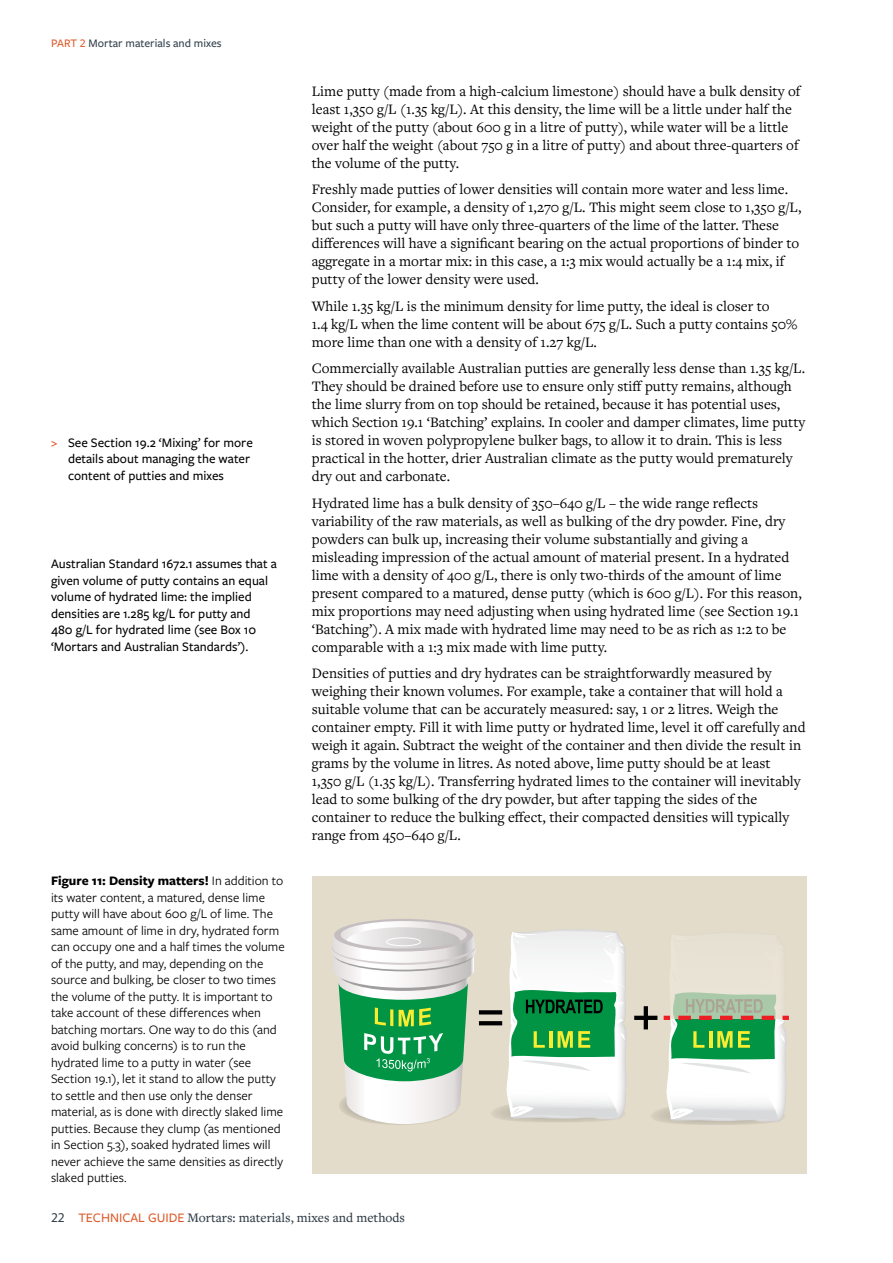
<style>
.page{position:relative;width:893px;height:1263px;background:#fff}
.page>*{position:absolute;margin:0;border:0;box-sizing:border-box;transform-origin:0 0}
.t1{font:15px/18px "Freight Text Pro";color:#000}
.t2{font:13.5px/16.5px "Freight Sans Pro";color:#000}
.t3{font:500 13.5px/16.5px "Freight Sans Pro";color:#000}
.t4{font:500 13.5px "Freight Text Pro";color:#313e48}
.t5{font:500 12px "Freight Sans Pro";color:#313e48}
.s1{color:#dd5928}
.s2{font-weight:700}
.s3{font-family:"Myriad Pro";font-weight:400}
.s4{font-family:"Freight Sans Pro";color:#dd5928}
</style>
<div class="page">
<div style="left:312px;top:876px;width:495px;height:297px;background:#e4dcca"></div>
<svg style="left:332px;top:919px;width:144px;height:205px"></svg>
<svg style="left:490px;top:929px;width:136px;height:193px"></svg>
<svg style="left:479px;top:1010px;width:23px;height:4px"></svg>
<svg style="left:479px;top:1021px;width:23px;height:4px"></svg>
<hr style="left:634px;top:1016px;width:23px;height:4px;background:#000">
<hr style="left:644px;top:1006px;width:4px;height:23px;background:#000">
<svg style="left:650px;top:935px;width:139px;height:190px"></svg>
<p class="t5" style="left:51px;top:35px;width:172px"><span class="s1">PART 2</span> Mortar materials and mixes</p>
<p class="t3" style="left:68px;top:434px;width:186px;text-indent:-17px"><span class="s1">&gt;</span> See Section 19.2 ‘Mixing’ for more details about managing the water content of putties and mixes</p>
<p class="t3" style="left:51px;top:555px;width:227px">Australian Standard 1672.1 assumes that a given volume of putty contains an equal volume of hydrated lime: the implied densities are 1.285 kg/L for putty and<br>480 g/L for hydrated lime (see Box 10 ‘Mortars and Australian Standards’).</p>
<p class="t2" style="left:51px;top:872px;width:235px"><span class="s2">Figure 11: Density matters!</span> In addition to its water content, a matured, dense lime putty will have about 600 g/L of lime. The same amount of lime in dry, hydrated form can occupy one and a half times the volume of the putty, and may, depending on the source and bulking, be closer to two times the volume of the putty. It is important to take account of these differences when batching mortars. One way to do this (and avoid bulking concerns) is to run the hydrated lime to a putty in water (see Section 19.1), let it stand to allow the putty to settle and then use only the denser material, as is done with directly slaked lime putties. Because they clump (as mentioned in Section 5.3), soaked hydrated limes will never achieve the same densities as directly slaked putties.</p>
<p class="t1" style="left:312px;top:81px;width:490px">Lime putty (made from a high-calcium limestone) should have a bulk density of least 1,350 g/L (1.35 kg/L). At this density, the lime will be a little under half the weight of the putty (about 600 g in a litre of putty), while water will be a little over half the weight (about 750 g in a litre of putty) and about three-quarters of the volume of the putty.</p>
<p class="t1" style="left:312px;top:180px;width:491px">Freshly made putties of lower densities will contain more water and less lime.<br>Consider, for example, a density of 1,270 g/L. This might seem close to 1,350 g/L, but such a putty will have only three-quarters of the lime of the latter. These differences will have a significant bearing on the actual proportions of binder to aggregate in a mortar mix: in this case, a 1:3 mix would actually be a 1:4 mix, if putty of the lower density were used.</p>
<p class="t1" style="left:312px;top:296px;width:487px">While 1.35 kg/L is the minimum density for lime putty, the ideal is closer to<br>1.4 kg/L when the lime content will be about 675 g/L. Such a putty contains 50% more lime than one with a density of 1.27 kg/L.</p>
<p class="t1" style="left:312px;top:359px;width:495px">Commercially available Australian putties are generally less dense than 1.35 kg/L.<br>They should be drained before use to ensure only stiff putty remains, although the lime slurry from on top should be retained, because it has potential uses, which Section 19.1 ‘Batching’ explains. In cooler and damper climates, lime putty is stored in woven polypropylene bulker bags, to allow it to drain. This is less practical in the hotter, drier Australian climate as the putty would prematurely dry out and carbonate.</p>
<p class="t1" style="left:312px;top:493px;width:491px">Hydrated lime has a bulk density of 350–640 g/L – the wide range reflects variability of the raw materials, as well as bulking of the dry powder. Fine, dry powders can bulk up, increasing their volume substantially and giving a misleading impression of the actual amount of material present. In a hydrated lime with a density of 400 g/L, there is only two-thirds of the amount of lime present compared to a matured, dense putty (which is 600 g/L). For this reason, mix proportions may need adjusting when using hydrated lime (see Section 19.1 ‘Batching’). A mix made with hydrated lime may need to be as rich as 1:2 to be comparable with a 1:3 mix made with lime putty.</p>
<p class="t1" style="left:312px;top:664px;width:495px">Densities of putties and dry hydrates can be straightforwardly measured by weighing their known volumes. For example, take a container that will hold a suitable volume that can be accurately measured: say, 1 or 2 litres. Weigh the container empty. Fill it with lime putty or hydrated lime, level it off carefully and weigh it again. Subtract the weight of the container and then divide the result in grams by the volume in litres. As noted above, lime putty should be at least<br>1,350 g/L (1.35 kg/L). Transferring hydrated limes to the container will inevitably lead to some bulking of the dry powder, but after tapping the sides of the container to reduce the bulking effect, their compacted densities will typically range from 450–640 g/L.</p>
<p class="t4" style="left:51px;top:1209px;width:356px"><span class="s3">22</span> <span class="s4">TECHNICAL GUIDE</span> Mortars: materials, mixes and methods</p>
</div>
